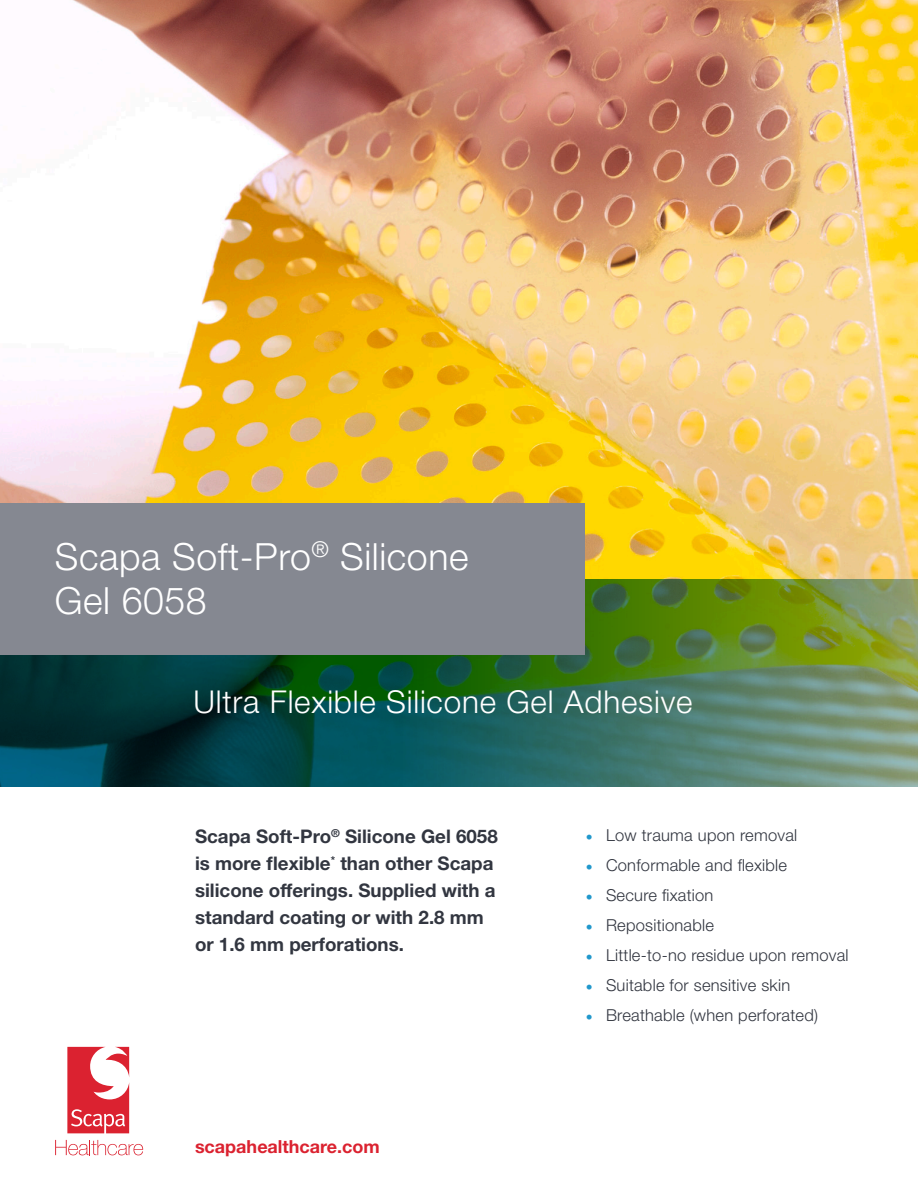
<style>
.page{position:relative;width:918px;height:1188px;background:#fff}
.page>*{position:absolute;margin:0;border:0;box-sizing:border-box;transform-origin:0 0}
.cover_-_title{font:300 37.5px/44.2px "Helvetica Neue LT Std";letter-spacing:.015em;color:#fff}
.cover_-_subtitle{font:300 31.5px "Helvetica Neue LT Std";letter-spacing:.025em;color:#fff}
.cover_-_intro_text{font:700 18.75px/27px "Helvetica Neue LT Std";color:#323640}
.Footer_-_online_-_co{font:700 18px "Helvetica Neue LT Std";color:#db2230}
.t1{font:300 16.5px "Helvetica Neue LT Std";letter-spacing:.015em;color:#323640}
.s1{font-size:13.8px;color:#2198cc}
</style>
<div class="page">
<img style="left:0;top:0;width:918px;height:579px">
<svg style="left:67px;top:1047px;width:62px;height:86px"></svg>
<svg style="left:55px;top:1140px;width:88px;height:15px"></svg>
<img style="left:0;top:579px;width:918px;height:207px">
<div style="left:0;top:503px;width:584px;height:152px;background:#858891"></div>
<p class="cover_-_title" style="left:55px;top:533px;width:415px">Scapa Soft-Pro<sup>®</sup> Silicone<br>Gel 6058</p>
<p class="cover_-_subtitle" style="left:194px;top:683px;width:500px">Ultra Flexible Silicone Gel Adhesive</p>
<p class="cover_-_intro_text" style="left:195px;top:822px;width:304px">Scapa Soft-Pro<sup>®</sup> Silicone Gel 6058 is more flexible<sup>*</sup> than other Scapa silicone offerings. Supplied with a standard coating or with 2.8 mm or 1.6 mm perforations.</p>
<p class="t1" style="left:586px;top:825px;width:213px"><span class="s1">•</span> Low trauma upon removal</p>
<p class="t1" style="left:586px;top:855px;width:203px"><span class="s1">•</span> Conformable and flexible</p>
<p class="t1" style="left:586px;top:885px;width:129px"><span class="s1">•</span> Secure fixation</p>
<p class="t1" style="left:586px;top:915px;width:130px"><span class="s1">•</span> Repositionable</p>
<p class="t1" style="left:586px;top:945px;width:264px"><span class="s1">•</span> Little-to-no residue upon removal</p>
<p class="t1" style="left:586px;top:975px;width:206px"><span class="s1">•</span> Suitable for sensitive skin</p>
<p class="t1" style="left:586px;top:1005px;width:234px"><span class="s1">•</span> Breathable (when perforated)</p>
<p class="Footer_-_online_-_co" style="left:195px;top:1136px;width:186px">scapahealthcare.com</p>
</div>
